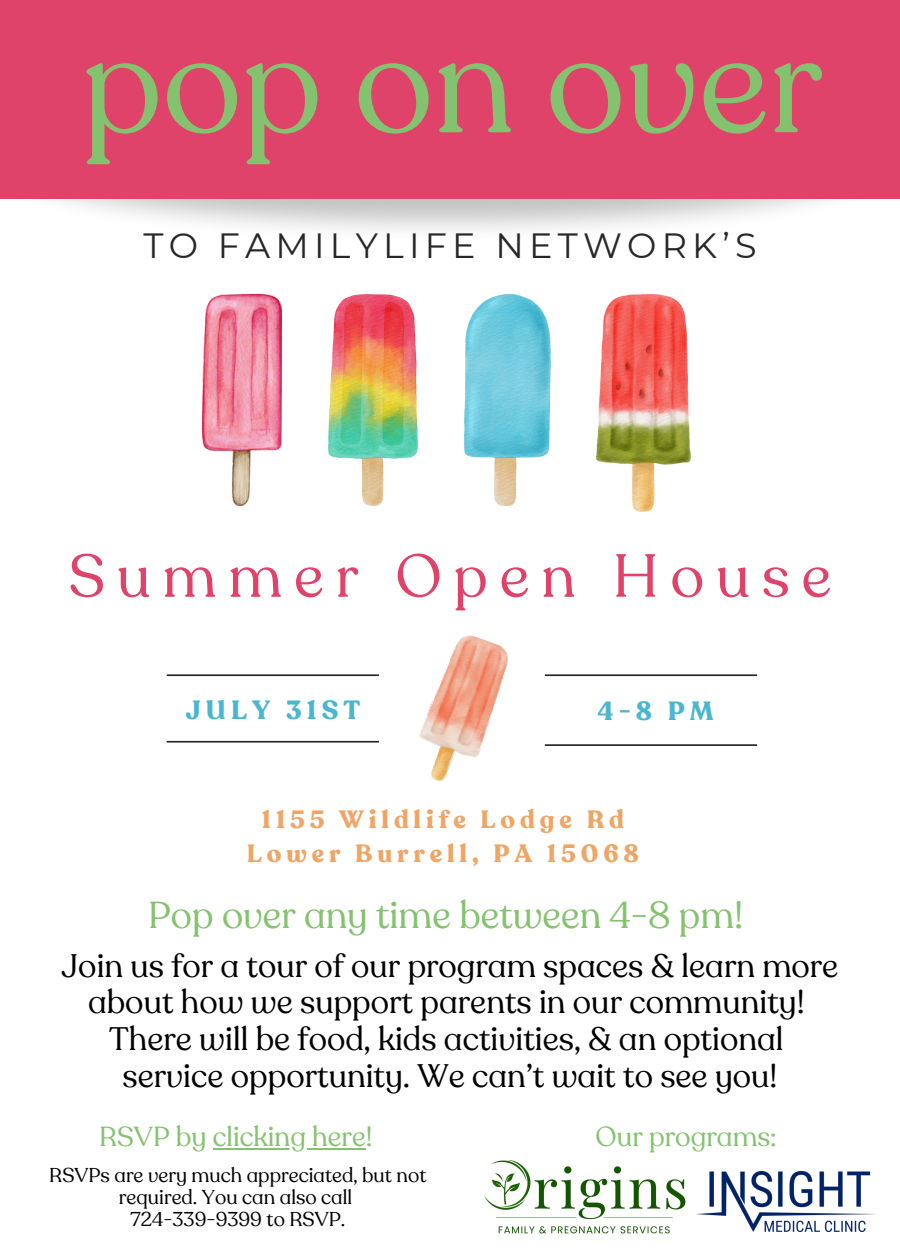
<style>
.page{position:relative;width:900px;height:1260px;background:#fff}
.page>*{position:absolute;margin:0;border:0;box-sizing:border-box;transform-origin:0 0}
.t1{font:140.75px "Recoleta Alt";color:#85c270}
.t2{font:60px "Recoleta Alt";letter-spacing:.195em;color:#df4369}
.t3{font:37.5px "Recoleta Alt";color:#85c270}
.t4{font:35px "Montserrat";letter-spacing:.15em;color:#262728}
.t5{font:32.5px/36.8px "Recoleta Alt";color:#000;text-align:center}
.t6{font:27.5px "Recoleta Alt";color:#85c270}
.t7{font:700 26.25px "Recoleta Alt";letter-spacing:.195em;color:#4ab7ce}
.t8{font:700 25px "Recoleta Alt";letter-spacing:.195em;color:#eea566}
.t9{font:20px/21.8px "Recoleta Alt";color:#000;text-align:center}
</style>
<div class="page">
<img style="left:202px;top:294px;width:80px;height:211px">
<img style="left:329px;top:294px;width:88px;height:211px">
<img style="left:465px;top:294px;width:85px;height:211px">
<img style="left:597px;top:294px;width:93px;height:217px">
<hr style="left:167px;top:674px;width:212px;height:2px;background:#262728">
<hr style="left:167px;top:741px;width:212px;height:2px;background:#262728">
<hr style="left:545px;top:674px;width:212px;height:2px;background:#262728">
<hr style="left:545px;top:744px;width:212px;height:2px;background:#262728">
<img style="left:419px;top:635px;width:90px;height:147px">
<hr style="left:213px;top:1148px;width:153px;height:2px;background:#85c270">
<img style="left:696px;top:1171px;width:180px;height:60px">
<img style="left:484px;top:1160px;width:202px;height:74px">
<img style="left:0;top:198px;width:900px;height:32px">
<div style="left:0;top:0;width:900px;height:198px;background:#df4369"></div>
<h5 class="t1" style="left:82px;top:-9px;width:742px">pop on over</h5>
<p class="t4" style="left:143px;top:224px;width:615px">TO FAMILYLIFE NETWORK’S</p>
<p class="t2" style="left:69px;top:537px;width:764px">Summer Open House</p>
<p class="t7" style="left:186px;top:692px;width:176px">JULY 31ST</p>
<h1 class="t7" style="left:598px;top:694px;width:117px">4-8 PM</h1>
<h4 class="t8" style="left:262px;top:803px;width:363px">1155 Wildlife Lodge Rd</h4>
<h6 class="t8" style="left:247px;top:837px;width:394px">Lower Burrell, PA 15068</h6>
<p class="t3" style="left:148px;top:891px;width:597px">Pop over any time between 4-8 pm!</p>
<p class="t5" style="left:62px;top:948px;width:778px">Join us for a tour of our program spaces &amp; learn more about how we support parents in our community!<br>There will be food, kids activities, &amp; an optional</p>
<p class="t5" style="left:123px;top:1058px;width:656px">service opportunity. We can’t wait to see you!</p>
<p class="t6" style="left:596px;top:1119px;width:183px">Our programs:</p>
<p class="t6" style="left:99px;top:1119px;width:275px">RSVP by clicking here!</p>
<p class="t9" style="left:49px;top:1165px;width:379px">RSVPs are very much appreciated, but not required. You can also call</p>
<h2 class="t9" style="left:131px;top:1208px;width:216px">724-339-9399 to RSVP.</h2>
</div>
